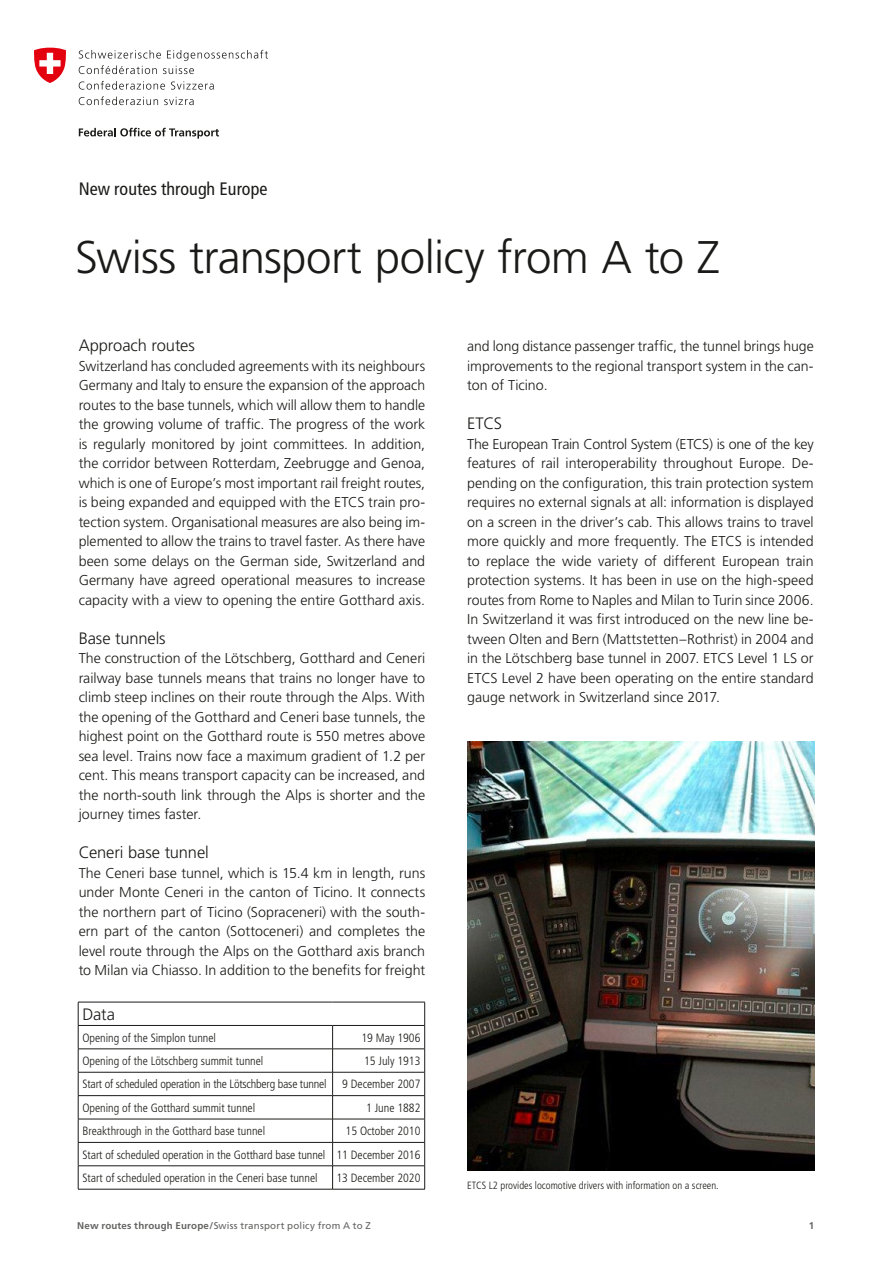
<style>
.page{position:relative;width:893px;height:1263px;background:#fff}
.page>*{position:absolute;margin:0;border:0;box-sizing:border-box;transform-origin:0 0}
.Lauftext{font:300 45.75px "Frutiger LT Std";letter-spacing:-.015em;color:#1a1a18}
.Spitzmarke{font:condensed 18px "Frutiger LT Std";color:#1a1a18}
.Titel_Lauftext{font:300 16.5px "Frutiger LT Std";letter-spacing:-.005em;color:#1a1a18}
.Lauftext-2{font:300 14.25px/19.5px "Frutiger LT Std";color:#1a1a18;text-align:justify}
.Tabelle_Text{font:300 condensed 12px "Frutiger LT Std";color:#1a1a18}
.Bildlegende{font:300 condensed 10.5px "Frutiger LT Std";color:#1a1a18}
.t1{font:9.75px "Frutiger LT Std";letter-spacing:.02em;color:#636362}
.t2{font:700 9.75px "Frutiger LT Std";color:#636362}
.s1{font-weight:700}
</style>
<div class="page">
<svg style="left:79px;top:50px;width:189px;height:24px"></svg>
<svg style="left:79px;top:81px;width:86px;height:9px"></svg>
<svg style="left:171px;top:81px;width:43px;height:9px"></svg>
<svg style="left:79px;top:96px;width:79px;height:9px"></svg>
<svg style="left:164px;top:97px;width:30px;height:8px"></svg>
<svg style="left:34px;top:48px;width:32px;height:35px"></svg>
<svg style="left:79px;top:128px;width:140px;height:11px"></svg>
<img style="left:468px;top:741px;width:346px;height:429px">
<hr style="left:78px;top:1002px;width:255px;height:1px;background:#1a1a18">
<hr style="left:333px;top:1002px;width:92px;height:1px;background:#1a1a18">
<hr style="left:78px;top:1025px;width:255px;height:1px;background:#1a1a18">
<hr style="left:333px;top:1025px;width:92px;height:1px;background:#1a1a18">
<hr style="left:78px;top:1048px;width:255px;height:1px;background:#1a1a18">
<hr style="left:333px;top:1048px;width:92px;height:1px;background:#1a1a18">
<hr style="left:78px;top:1072px;width:255px;height:1px;background:#1a1a18">
<hr style="left:333px;top:1072px;width:92px;height:1px;background:#1a1a18">
<hr style="left:78px;top:1095px;width:255px;height:1px;background:#1a1a18">
<hr style="left:333px;top:1095px;width:92px;height:1px;background:#1a1a18">
<hr style="left:78px;top:1119px;width:255px;height:1px;background:#1a1a18">
<hr style="left:333px;top:1119px;width:92px;height:1px;background:#1a1a18">
<hr style="left:78px;top:1142px;width:255px;height:1px;background:#1a1a18">
<hr style="left:333px;top:1142px;width:92px;height:1px;background:#1a1a18">
<hr style="left:78px;top:1165px;width:255px;height:1px;background:#1a1a18">
<svg style="left:78px;top:1002px;width:1px;height:187px"></svg>
<hr style="left:333px;top:1165px;width:92px;height:1px;background:#1a1a18">
<svg style="left:332px;top:1026px;width:1px;height:163px"></svg>
<svg style="left:424px;top:1002px;width:1px;height:187px"></svg>
<hr style="left:78px;top:1189px;width:255px;height:1px;background:#1a1a18">
<hr style="left:333px;top:1189px;width:92px;height:1px;background:#1a1a18">
<p class="Spitzmarke" style="left:79px;top:178px;width:190px">New routes through Europe</p>
<p class="Lauftext" style="left:75px;top:231px;width:646px">Swiss transport policy from A to Z</p>
<p class="Titel_Lauftext" style="left:79px;top:336px;width:118px">Approach routes</p>
<p class="Lauftext-2" style="left:79px;top:356px;width:348px">Switzerland has concluded agreements with its neighbours Germany and Italy to ensure the expansion of the approach routes to the base tunnels, which will allow them to handle the growing volume of traffic. The progress of the work is regularly monitored by joint committees. In addition, the corridor between Rotterdam, Zeebrugge and Genoa, which is one of Europe’s most important rail freight routes, is being expanded and equipped with the ETCS train pro&shy;tection system. Organisational measures are also being im&shy;plemented to allow the trains to travel faster. As there have been some delays on the German side, Switzerland and Germany have agreed operational measures to increase capacity with a view to opening the entire Gotthard axis.</p>
<p class="Titel_Lauftext" style="left:79px;top:628px;width:88px">Base tunnels</p>
<p class="Lauftext-2" style="left:79px;top:649px;width:348px">The construction of the Lötschberg, Gotthard and Ceneri railway base tunnels means that trains no longer have to climb steep inclines on their route through the Alps. With the opening of the Gotthard and Ceneri base tunnels, the highest point on the Gotthard route is 550 metres above sea level. Trains now face a maximum gradient of 1.2 per cent. This means transport capacity can be increased, and the north-south link through the Alps is shorter and the journey times faster.</p>
<p class="Titel_Lauftext" style="left:79px;top:843px;width:132px">Ceneri base tunnel</p>
<p class="Lauftext-2" style="left:79px;top:863px;width:348px">The Ceneri base tunnel, which is 15.4 km in length, runs under Monte Ceneri in the canton of Ticino. It connects the northern part of Ticino (Sopraceneri) with the south&shy;ern part of the canton (Sottoceneri) and completes the level route through the Alps on the Gotthard axis branch to Milan via Chiasso. In addition to the benefits for freight</p>
<p class="Titel_Lauftext" style="left:82px;top:1005px;width:34px">Data</p>
<p class="Tabelle_Text" style="left:82px;top:1031px;width:135px">Opening of the Simplon tunnel</p>
<p class="Tabelle_Text" style="left:361px;top:1031px;width:60px">19 May 1906</p>
<p class="Tabelle_Text" style="left:82px;top:1054px;width:182px">Opening of the Lötschberg summit tunnel</p>
<p class="Tabelle_Text" style="left:364px;top:1054px;width:58px">15 July 1913</p>
<p class="Tabelle_Text" style="left:82px;top:1077px;width:246px">Start of scheduled operation in the Lötschberg base tunnel</p>
<p class="Tabelle_Text" style="left:342px;top:1077px;width:80px">9 December 2007</p>
<p class="Tabelle_Text" style="left:82px;top:1101px;width:174px">Opening of the Gotthard summit tunnel</p>
<p class="Tabelle_Text" style="left:366px;top:1101px;width:56px">1 June 1882</p>
<p class="Tabelle_Text" style="left:82px;top:1124px;width:184px">Breakthrough in the Gotthard base tunnel</p>
<p class="Tabelle_Text" style="left:346px;top:1124px;width:76px">15 October 2010</p>
<p class="Tabelle_Text" style="left:82px;top:1148px;width:244px">Start of scheduled operation in the Gotthard base tunnel</p>
<p class="Tabelle_Text" style="left:337px;top:1148px;width:85px">11 December 2016</p>
<p class="Tabelle_Text" style="left:82px;top:1171px;width:237px">Start of scheduled operation in the Ceneri base tunnel</p>
<p class="Tabelle_Text" style="left:337px;top:1171px;width:85px">13 December 2020</p>
<p class="Lauftext-2" style="left:467px;top:337px;width:348px">and long distance passenger traffic, the tunnel brings huge improvements to the regional transport system in the can&shy;ton of Ticino.</p>
<p class="Titel_Lauftext" style="left:467px;top:414px;width:37px">ETCS</p>
<p class="Lauftext-2" style="left:467px;top:434px;width:348px">The European Train Control System (ETCS) is one of the key features of rail interoperability throughout Europe. De&shy;pending on the configuration, this train protection system requires no external signals at all: information is displayed on a screen in the driver’s cab. This allows trains to travel more quickly and more frequently. The ETCS is intended to replace the wide variety of different European train protection systems. It has been in use on the high-speed routes from Rome to Naples and Milan to Turin since 2006.<br>In Switzerland it was first introduced on the new line be&shy;tween Olten and Bern (Mattstetten–Rothrist) in 2004 and in the Lötschberg base tunnel in 2007. ETCS Level 1 LS or ETCS Level 2 have been operating on the entire standard gauge network in Switzerland since 2017.</p>
<p class="Bildlegende" style="left:467px;top:1179px;width:253px">ETCS L2 provides locomotive drivers with information on a screen.</p>
<p class="t1" style="left:77px;top:1219px;width:295px"><span class="s1">New routes through Europe/</span>Swiss transport policy from A to Z</p>
<p class="t2" style="left:809px;top:1219px;width:7px">1</p>
</div>
